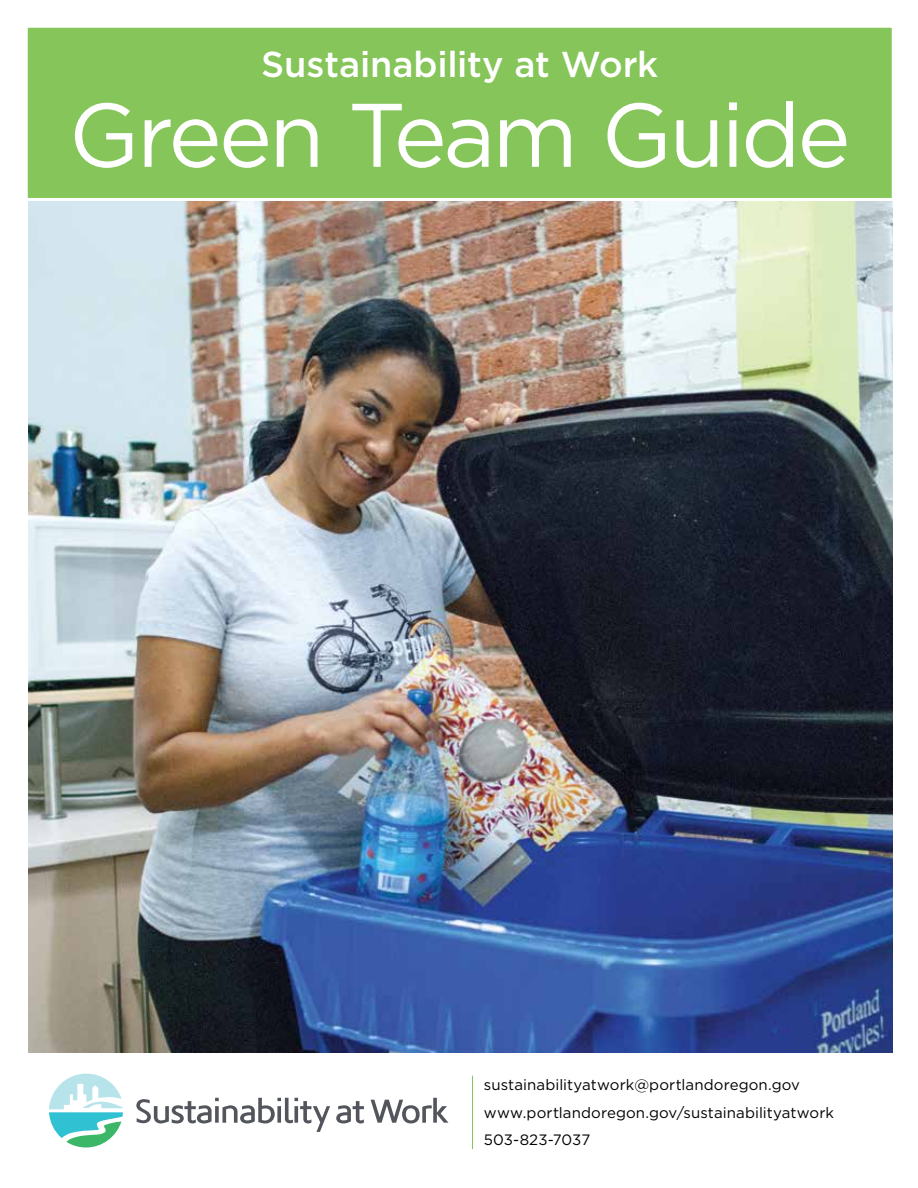
<style>
.page{position:relative;width:918px;height:1188px;background:#fff}
.page>*{position:absolute;margin:0;border:0;box-sizing:border-box;transform-origin:0 0}
.t1{font:90px "Gotham";letter-spacing:-.035em;color:#fff}
.partners{font:500 36px "Gotham";letter-spacing:-.005em;color:#fff}
.bodytext-10-tighter{font:15px "Gotham";letter-spacing:.01em;color:#000}
</style>
<div class="page">
<img style="left:28px;top:202px;width:864px;height:851px">
<div style="left:27px;top:27px;width:866px;height:175px;background:#85c559"></div>
<svg style="left:49px;top:1074px;width:74px;height:74px"></svg>
<svg style="left:136px;top:1098px;width:194px;height:34px"></svg>
<svg style="left:336px;top:1101px;width:28px;height:22px"></svg>
<svg style="left:371px;top:1098px;width:77px;height:25px"></svg>
<hr style="left:472px;top:1076px;width:1px;height:73px;background:#85c559">
<p class="partners" style="left:261px;top:41px;width:398px">Sustainability at Work</p>
<p class="t1" style="left:69px;top:77px;width:783px">Green Team Guide</p>
<p class="bodytext-10-tighter" style="left:484px;top:1075px;width:318px">sustainabilityatwork@portlandoregon.gov</p>
<p class="bodytext-10-tighter" style="left:484px;top:1103px;width:352px">www.portlandoregon.gov/sustainabilityatwork</p>
<p class="bodytext-10-tighter" style="left:484px;top:1130px;width:108px">503-823-7037</p>
</div>
